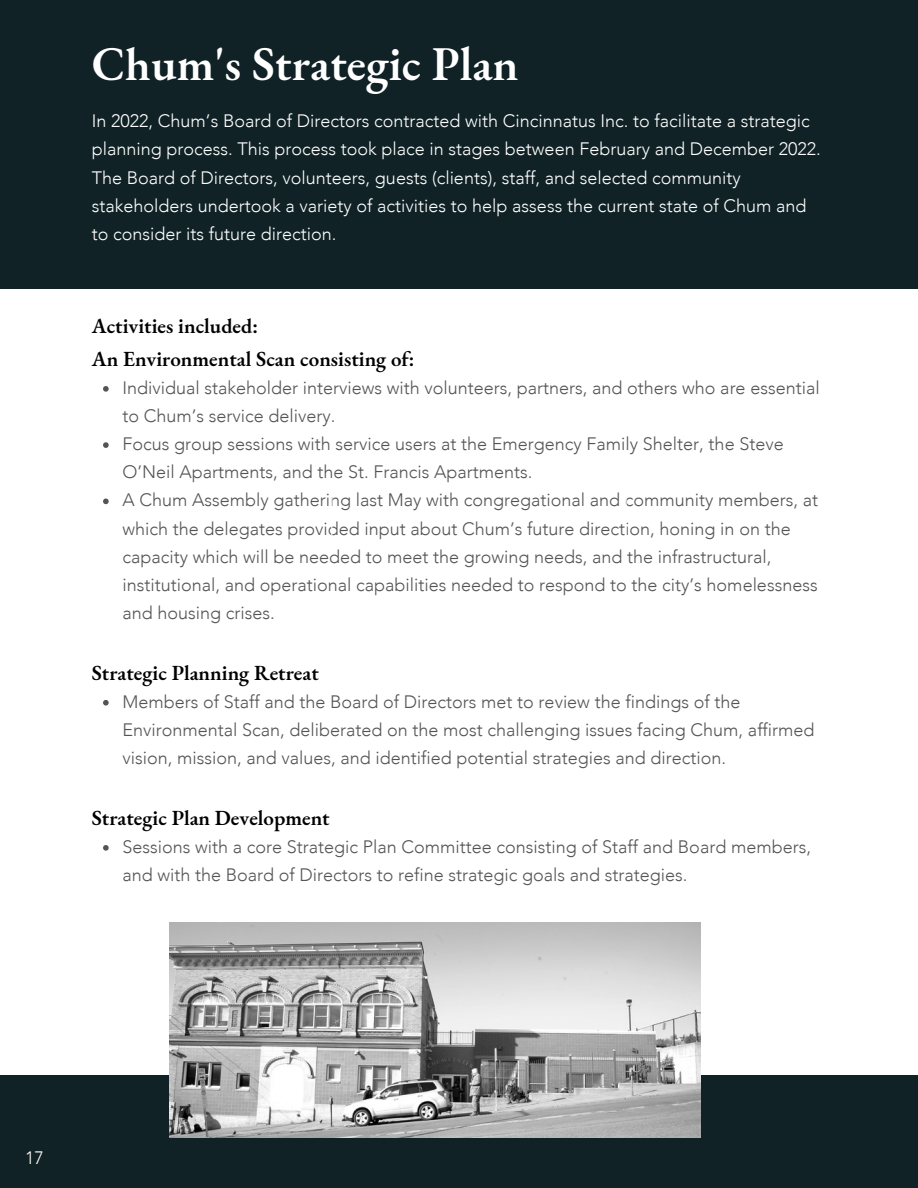
<style>
.page{position:relative;width:918px;height:1188px;background:#fff}
.page>*{position:absolute;margin:0;border:0;box-sizing:border-box;transform-origin:0 0}
.t1{font:600 47.25px "EB Garamond";color:#fff}
.t2{font:600 21px "EB Garamond";color:#000}
.t3{font:300 18px/28.2px "Avenir";color:#545454}
.t4{font:300 18px/28.2px "Avenir";color:#fff}
</style>
<div class="page">
<div style="left:0;top:1076px;width:918px;height:112px;background:#102226"></div>
<div style="left:0;top:0;width:918px;height:288px;background:#102226"></div>
<svg style="left:103px;top:386px;width:6px;height:6px"></svg>
<svg style="left:103px;top:442px;width:6px;height:6px"></svg>
<svg style="left:103px;top:499px;width:6px;height:5px"></svg>
<svg style="left:103px;top:700px;width:6px;height:6px"></svg>
<svg style="left:103px;top:845px;width:6px;height:6px"></svg>
<img style="left:170px;top:923px;width:531px;height:215px">
<p class="t1" style="left:92px;top:32px;width:428px">Chum's Strategic Plan</p>
<p class="t4" style="left:92px;top:107px;width:731px">In 2022, Chum’s Board of Directors contracted with Cincinnatus Inc. to facilitate a strategic planning process. This process took place in stages between February and December 2022.<br>The Board of Directors, volunteers, guests (clients), staff, and selected community stakeholders undertook a variety of activities to help assess the current state of Chum and to consider its future direction.</p>
<p class="t2" style="left:92px;top:312px;width:168px">Activities included:</p>
<p class="t2" style="left:92px;top:345px;width:324px">An Environmental Scan consisting of:</p>
<p class="t3" style="left:122px;top:374px;width:699px">Individual stakeholder interviews with volunteers, partners, and others who are essential to Chum’s service delivery.</p>
<p class="t3" style="left:122px;top:430px;width:663px">Focus group sessions with service users at the Emergency Family Shelter, the Steve<br>O’Neil Apartments, and the St. Francis Apartments.</p>
<p class="t3" style="left:122px;top:487px;width:697px">A Chum Assembly gathering last May with congregational and community members, at which the delegates provided input about Chum’s future direction, honing in on the capacity which will be needed to meet the growing needs, and the infrastructural, institutional, and operational capabilities needed to respond to the city’s homelessness and housing crises.</p>
<p class="t2" style="left:92px;top:659px;width:228px">Strategic Planning Retreat</p>
<p class="t3" style="left:122px;top:688px;width:694px">Members of Staff and the Board of Directors met to review the findings of the<br>Environmental Scan, deliberated on the most challenging issues facing Chum, affirmed vision, mission, and values, and identified potential strategies and direction.</p>
<p class="t2" style="left:92px;top:804px;width:239px">Strategic Plan Development</p>
<p class="t3" style="left:122px;top:833px;width:690px">Sessions with a core Strategic Plan Committee consisting of Staff and Board members, and with the Board of Directors to refine strategic goals and strategies.</p>
<p class="t4" style="left:25px;top:1144px;width:20px">17</p>
</div>
